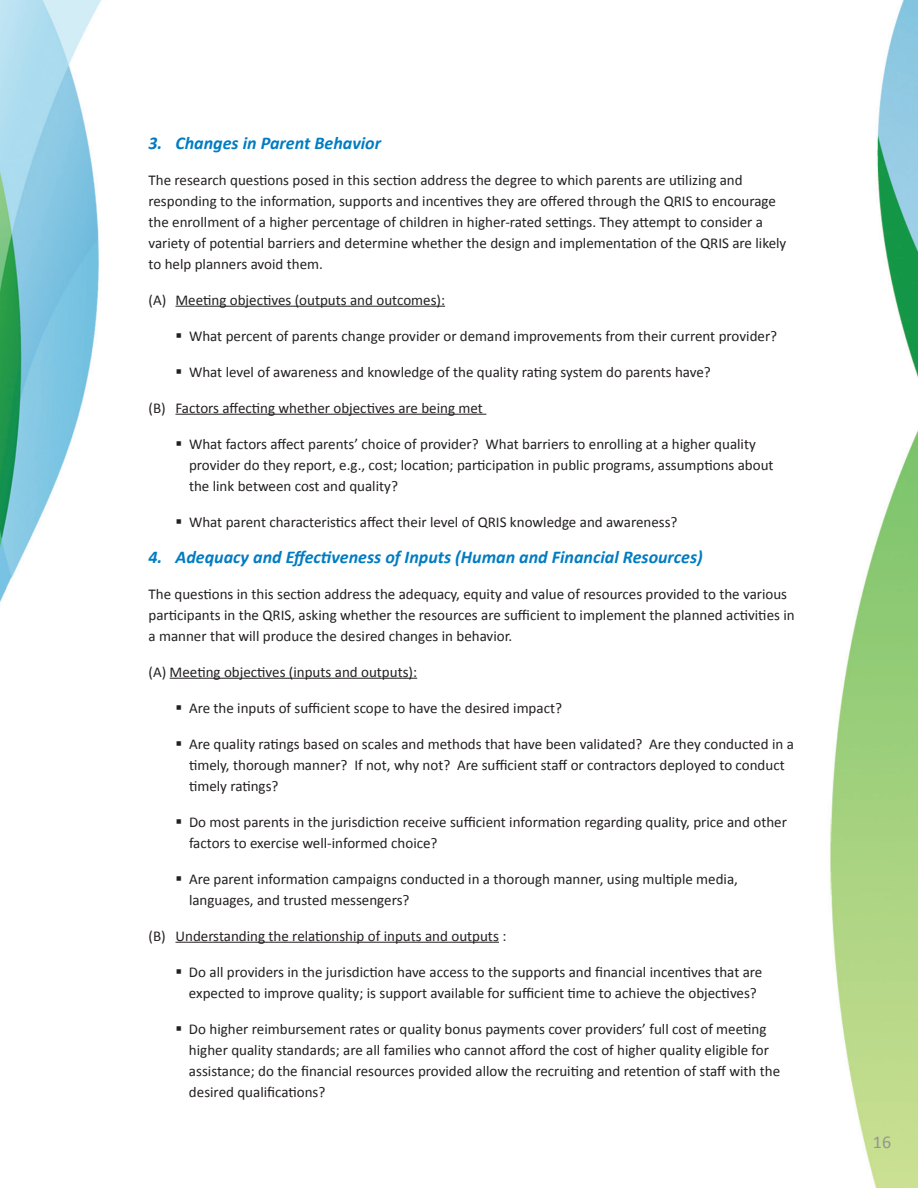
<style>
.page{position:relative;width:918px;height:1188px;background:#fff}
.page>*{position:absolute;margin:0;border:0;box-sizing:border-box;transform-origin:0 0}
.t1{font:italic 700 18px "Calibri";color:#007cc2}
.t2{font:18px "Calibri";color:#939598}
.t3{font:15px/21px "Calibri";color:#231f20}
</style>
<div class="page">
<img style="left:0;top:0;width:918px;height:1188px">
<hr style="left:176px;top:306px;width:269px;height:1px;background:#231f20">
<hr style="left:176px;top:414px;width:310px;height:1px;background:#231f20">
<hr style="left:170px;top:678px;width:247px;height:1px;background:#231f20">
<hr style="left:176px;top:942px;width:323px;height:1px;background:#231f20">
<svg style="left:182px;top:340px;width:15px;height:1px"></svg>
<svg style="left:182px;top:376px;width:15px;height:1px"></svg>
<svg style="left:182px;top:448px;width:15px;height:1px"></svg>
<svg style="left:182px;top:526px;width:15px;height:1px"></svg>
<svg style="left:182px;top:712px;width:15px;height:1px"></svg>
<svg style="left:182px;top:748px;width:15px;height:1px"></svg>
<svg style="left:182px;top:826px;width:15px;height:1px"></svg>
<svg style="left:182px;top:883px;width:15px;height:1px"></svg>
<svg style="left:182px;top:976px;width:15px;height:1px"></svg>
<svg style="left:182px;top:1033px;width:15px;height:1px"></svg>
<h4 class="t1" style="left:148px;top:131px;width:235px">3. Changes in Parent Behavior</h4>
<p class="t3" style="left:148px;top:168px;width:639px">The research questions posed in this section address the degree to which parents are utilizing and responding to the information, supports and incentives they are offered through the QRIS to encourage the enrollment of a higher percentage of children in higher-rated settings. They attempt to consider a variety of potential barriers and determine whether the design and implementation of the QRIS are likely to help planners avoid them.</p>
<p class="t3" style="left:148px;top:288px;width:298px">(A) Meeting objectives (outputs and outcomes):</p>
<p class="t3" style="left:176px;top:324px;width:603px">▪ What percent of parents change provider or demand improvements from their current provider?</p>
<p class="t3" style="left:176px;top:360px;width:537px">▪ What level of awareness and knowledge of the quality rating system do parents have?</p>
<p class="t3" style="left:148px;top:396px;width:336px">(B) Factors affecting whether objectives are being met</p>
<p class="t3" style="left:189px;top:432px;width:586px;text-indent:-14px">▪ What factors affect parents’ choice of provider? What barriers to enrolling at a higher quality provider do they report, e.g., cost; location; participation in public programs, assumptions about the link between cost and quality?</p>
<p class="t3" style="left:176px;top:510px;width:504px">▪ What parent characteristics affect their level of QRIS knowledge and awareness?</p>
<h4 class="t1" style="left:148px;top:545px;width:556px">4. Adequacy and Effectiveness ofInputs (Human and Financial Resources)</h4>
<p class="t3" style="left:148px;top:582px;width:648px">The questions in this section address the adequacy, equity and value of resources provided to the various participants in the QRIS, asking whether the resources are sufficient to implement the planned activities in a manner that will produce the desired changes in behavior.</p>
<p class="t3" style="left:148px;top:660px;width:270px">(A) Meeting objectives (inputs and outputs):</p>
<p class="t3" style="left:176px;top:696px;width:388px">▪ Are the inputs of sufficient scope to have the desired impact?</p>
<p class="t3" style="left:189px;top:732px;width:606px;text-indent:-14px">▪ Are quality ratings based on scales and methods that have been validated? Are they conducted in a timely, thorough manner? If not, why not? Are sufficient staff or contractors deployed to conduct timely ratings?</p>
<p class="t3" style="left:189px;top:810px;width:599px;text-indent:-14px">▪ Do most parents in the jurisdiction receive sufficient information regarding quality, price and other factors to exercise well-informed choice?</p>
<p class="t3" style="left:189px;top:867px;width:551px;text-indent:-14px">▪ Are parent information campaigns conducted in a thorough manner, using multiple media, languages, and trusted messengers?</p>
<p class="t3" style="left:148px;top:924px;width:359px">(B) Understanding the relationship of inputs and outputs :</p>
<p class="t3" style="left:175px;top:960px;width:588px;text-align:center">▪ Do all providers in the jurisdiction have access to the supports and financial incentives that are expected to improve quality; is support available for sufficient time to achieve the objectives?</p>
<p class="t3" style="left:189px;top:1017px;width:593px;text-indent:-14px">▪ Do higher reimbursement rates or quality bonus payments cover providers’ full cost of meeting higher quality standards; are all families who cannot afford the cost of higher quality eligible for assistance; do the financial resources provided allow the recruiting and retention of staff with the desired qualifications?</p>
<p class="t2" style="left:873px;top:1130px;width:20px">16</p>
</div>
